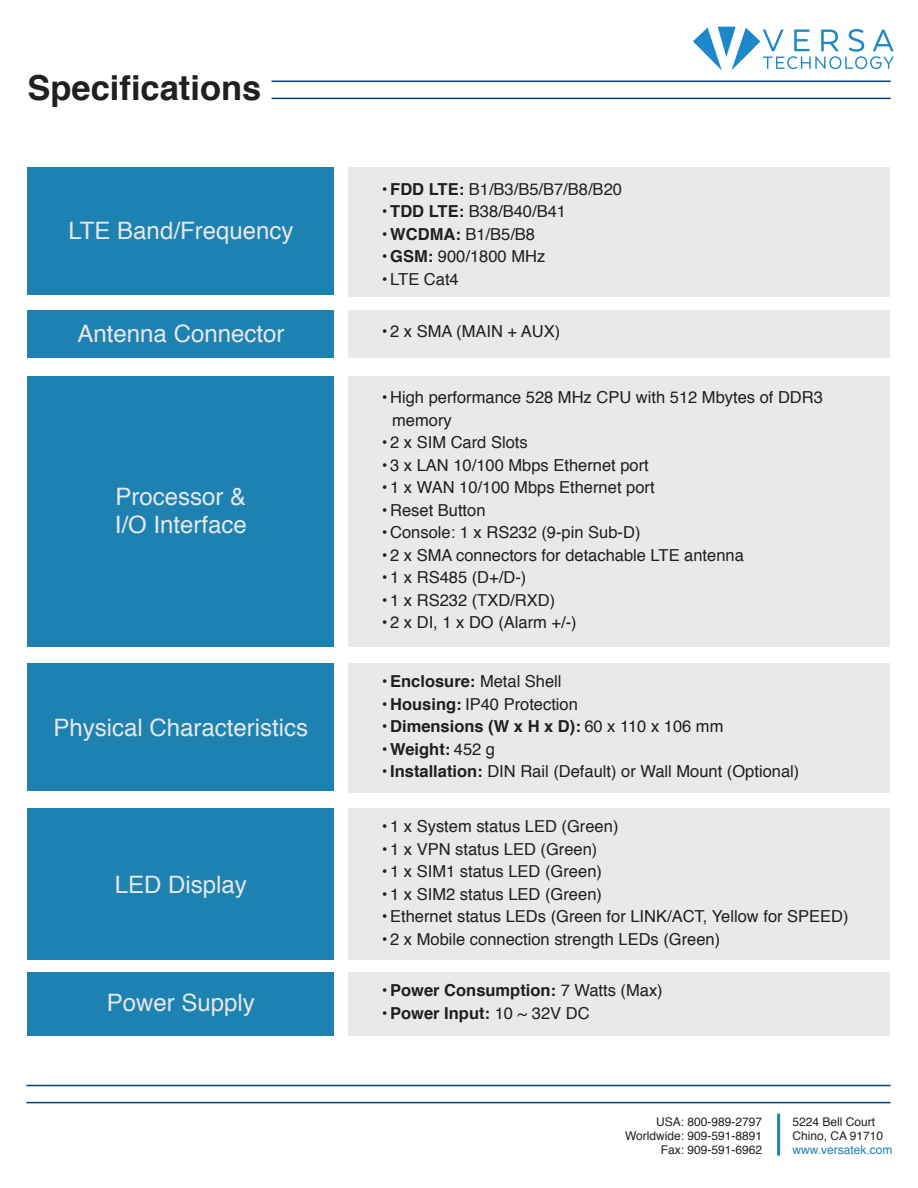
<style>
.page{position:relative;width:918px;height:1188px;background:#fff}
.page>*{position:absolute;margin:0;border:0;box-sizing:border-box;transform-origin:0 0}
.t1{font:700 34.5px "Helvetica";color:#231f20}
.t2{font:24px/28.8px "Helvetica";color:#e6e7e9}
.t3{font:16.5px/22.5px "Helvetica";color:#211e1e}
.t4{font:700 16.5px "Helvetica";color:#211e1e}
.t5{font:12px/14.4px "Helvetica";color:#231f20}
.t6{font:12px "Helvetica";color:#1d82b1}
.s1{font-weight:700}
.s2{font-weight:400}
</style>
<div class="page">
<div style="left:28px;top:167px;width:306px;height:128px;background:#1d82b1"></div>
<div style="left:348px;top:167px;width:542px;height:130px;background:#e6e7e9"></div>
<div style="left:28px;top:663px;width:306px;height:128px;background:#1d82b1"></div>
<div style="left:348px;top:663px;width:542px;height:129px;background:#e6e7e9"></div>
<div style="left:28px;top:808px;width:306px;height:152px;background:#1d82b1"></div>
<div style="left:348px;top:808px;width:542px;height:152px;background:#e6e7e9"></div>
<div style="left:28px;top:972px;width:306px;height:64px;background:#1d82b1"></div>
<div style="left:348px;top:972px;width:542px;height:64px;background:#e6e7e9"></div>
<div style="left:28px;top:310px;width:306px;height:47px;background:#1d82b1"></div>
<div style="left:348px;top:310px;width:542px;height:47px;background:#e6e7e9"></div>
<div style="left:28px;top:376px;width:306px;height:270px;background:#1d82b1"></div>
<div style="left:348px;top:376px;width:542px;height:270px;background:#e6e7e9"></div>
<hr style="left:777px;top:1114px;width:3px;height:42px;background:#1d82b1">
<hr style="left:26px;top:1085px;width:865px;height:1px;background:#014181">
<hr style="left:26px;top:1102px;width:865px;height:1px;background:#014181">
<hr style="left:272px;top:81px;width:619px;height:1px;background:#014181">
<hr style="left:272px;top:98px;width:619px;height:1px;background:#014181">
<svg style="left:693px;top:27px;width:201px;height:43px"></svg>
<h1 class="t1" style="left:28px;top:60px;width:235px">Specifications</h1>
<h2 class="t2" style="left:68px;top:217px;width:227px">LTE Band/Frequency</h2>
<p class="t3" style="left:382px;top:178px;width:242px">• <span class="s1">FDD LTE:</span> B1/B3/B5/B7/B8/B20</p>
<p class="t3" style="left:382px;top:201px;width:186px">• <span class="s1">TDD LTE:</span> B38/B40/B41</p>
<p class="t3" style="left:382px;top:223px;width:155px">• <span class="s1">WCDMA:</span> B1/B5/B8</p>
<p class="t3" style="left:382px;top:246px;width:165px">• <span class="s1">GSM:</span> 900/1800 MHz</p>
<p class="t3" style="left:382px;top:268px;width:78px">• LTE Cat4</p>
<h2 class="t2" style="left:78px;top:319px;width:208px">Antenna Connector</h2>
<p class="t3" style="left:382px;top:320px;width:180px">• 2 x SMA (MAIN + AUX)</p>
<h2 class="t2" style="left:115px;top:483px;width:134px">Processor &amp;<br>I/O Interface</h2>
<h2 class="t2" style="left:53px;top:714px;width:256px">Physical Characteristics</h2>
<h2 class="t2" style="left:115px;top:871px;width:134px">LED Display</h2>
<h2 class="t2" style="left:107px;top:989px;width:150px">Power Supply</h2>
<p class="t3" style="left:392px;top:387px;width:432px;text-indent:-10px">• High performance 528 MHz CPU with 512 Mbytes of DDR3 memory</p>
<p class="t3" style="left:382px;top:432px;width:148px">• 2 x SIM Card Slots</p>
<p class="t3" style="left:382px;top:454px;width:269px">• 3 x LAN 10/100 Mbps Ethernet port</p>
<p class="t3" style="left:382px;top:477px;width:274px">• 1 x WAN 10/100 Mbps Ethernet port</p>
<p class="t3" style="left:382px;top:499px;width:105px">• Reset Button</p>
<p class="t3" style="left:382px;top:522px;width:260px">• Console: 1 x RS232 (9-pin Sub-D)</p>
<p class="t3" style="left:382px;top:544px;width:364px">• 2 x SMA connectors for detachable LTE antenna</p>
<p class="t3" style="left:382px;top:567px;width:146px">• 1 x RS485 (D+/D-)</p>
<p class="t3" style="left:382px;top:589px;width:175px">• 1 x RS232 (TXD/RXD)</p>
<p class="t3" style="left:382px;top:612px;width:197px">• 2 x DI, 1 x DO (Alarm +/-)</p>
<p class="t3" style="left:382px;top:671px;width:181px">• <span class="s1">Enclosure:</span> Metal Shell</p>
<p class="t3" style="left:382px;top:693px;width:198px">• <span class="s1">Housing:</span> IP40 Protection</p>
<p class="t4" style="left:382px;top:713px;width:343px"><span class="s2">•</span> Dimensions (W x H x D): <span class="s2">60 x 110 x 106 mm</span></p>
<p class="t4" style="left:382px;top:736px;width:115px"><span class="s2">•</span> Weight: <span class="s2">452 g</span></p>
<p class="t3" style="left:382px;top:761px;width:419px">• <span class="s1">Installation:</span> DIN Rail (Default) or Wall Mount (Optional)</p>
<p class="t3" style="left:382px;top:816px;width:238px">• 1 x System status LED (Green)</p>
<p class="t3" style="left:382px;top:838px;width:217px">• 1 x VPN status LED (Green)</p>
<p class="t3" style="left:382px;top:861px;width:222px">• 1 x SIM1 status LED (Green)</p>
<p class="t3" style="left:382px;top:883px;width:222px">• 1 x SIM2 status LED (Green)</p>
<p class="t3" style="left:382px;top:906px;width:469px">• Ethernet status LEDs (Green for LINK/ACT, Yellow for SPEED)</p>
<p class="t3" style="left:382px;top:928px;width:340px">• 2 x Mobile connection strength LEDs (Green)</p>
<p class="t4" style="left:382px;top:977px;width:283px"><span class="s2">•</span> Power Consumption: <span class="s2">7 Watts (Max)</span></p>
<p class="t4" style="left:382px;top:1000px;width:209px"><span class="s2">•</span> Power Input: <span class="s2">10 ~ 32V DC</span></p>
<p class="t5" style="left:625px;top:1114px;width:139px;text-align:right">USA: 800-989-2797<br>Worldwide: 909-591-8891<br>Fax: 909-591-6962</p>
<p class="t5" style="left:792px;top:1114px;width:92px">5224 Bell Court<br>Chino, CA 91710</p>
<p class="t6" style="left:792px;top:1141px;width:102px">www.versatek.com</p>
</div>
